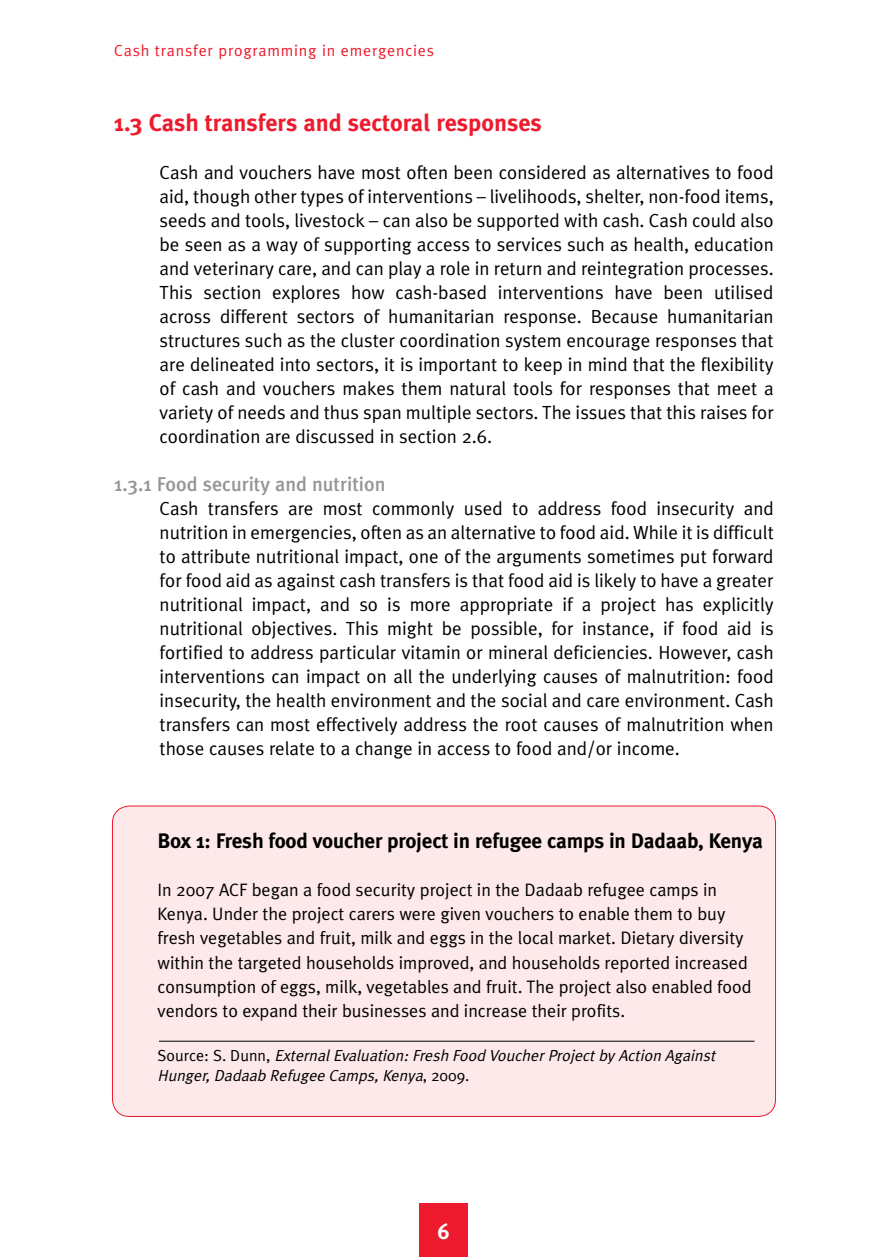
<style>
.page{position:relative;width:888px;height:1257px;background:#fff}
.page>*{position:absolute;margin:0;border:0;box-sizing:border-box;transform-origin:0 0}
.t1{font:700 24px "Meta Plus";color:#ed1b2d}
.t2{font:700 21px "Meta Plus";letter-spacing:-.01em;color:#000}
.t3{font:500 20px "Meta Plus";color:#939598}
.t4{font:19px/24px "Meta Plus Normal";color:#000;text-align:justify}
.t5{font:18px/24px "Meta Plus Normal";color:#000}
.t6{font:italic 16px/20px "Meta Plus Normal";color:#000}
.t7{font:16px "Meta Plus Normal";letter-spacing:.05em;color:#ed1b2d}
.s1{font-style:normal}
</style>
<div class="page">
<div style="left:419px;top:1203px;width:48px;height:53px;background:#ed1b2d"></div>
<div style="left:112px;top:806px;width:663px;height:310px;background:#fde8ea;border-radius:17px"></div>
<hr style="left:159px;top:1040px;width:595px;height:1px;background:#000">
<p class="t7" style="left:114px;top:41px;width:321px">Cash transfer programming in emergencies</p>
<p class="t1" style="left:114px;top:108px;width:429px">1.3 Cash transfers and sectoral responses</p>
<p class="t4" style="left:160px;top:160px;width:616px">Cash and vouchers have most often been considered as alternatives to food aid, though other types of interventions – livelihoods, shelter, non-food items, seeds and tools, livestock – can also be supported with cash. Cash could also be seen as a way of supporting access to services such as health, education and veterinary care, and can play a role in return and reintegration processes.<br>This section explores how cash-based interventions have been utilised across different sectors of humanitarian response. Because humanitarian structures such as the cluster coordination system encourage responses that are delineated into sectors, it is important to keep in mind that the flexibility of cash and vouchers makes them natural tools for responses that meet a variety of needs and thus span multiple sectors. The issues that this raises for coordination are discussed in section 2.6.</p>
<p class="t3" style="left:114px;top:472px;width:273px">1.3.1 Food security and nutrition</p>
<p class="t4" style="left:160px;top:496px;width:616px">Cash transfers are most commonly used to address food insecurity and nutrition in emergencies, often as an alternative to food aid. While it is difficult to attribute nutritional impact, one of the arguments sometimes put forward for food aid as against cash transfers is that food aid is likely to have a greater nutritional impact, and so is more appropriate if a project has explicitly nutritional objectives. This might be possible, for instance, if food aid is fortified to address particular vitamin or mineral deficiencies. However, cash interventions can impact on all the underlying causes of malnutrition: food insecurity, the health environment and the social and care environment. Cash transfers can most effectively address the root causes of malnutrition when those causes relate to a change in access to food and/or income.</p>
<p class="t2" style="left:158px;top:828px;width:607px">Box 1: Fresh food voucher project in refugee camps in Dadaab, Kenya</p>
<p class="t5" style="left:158px;top:877px;width:595px">In 2007 ACF began a food security project in the Dadaab refugee camps in Kenya. Under the project carers were given vouchers to enable them to buy fresh vegetables and fruit, milk and eggs in the local market. Dietary diversity within the targeted households improved, and households reported increased consumption of eggs, milk, vegetables and fruit. The project also enabled food vendors to expand their businesses and increase their profits.</p>
<p class="t6" style="left:158px;top:1044px;width:563px"><span class="s1">S o u r c e : S . D u n n ,</span> ExternalEvaluation:Fresh Food VoucherProjectby Action Against<br>Hunger,Dadaab Refugee Camps,Kenya<span class="s1">, 2 0 0 9 .</span></p>
</div>
